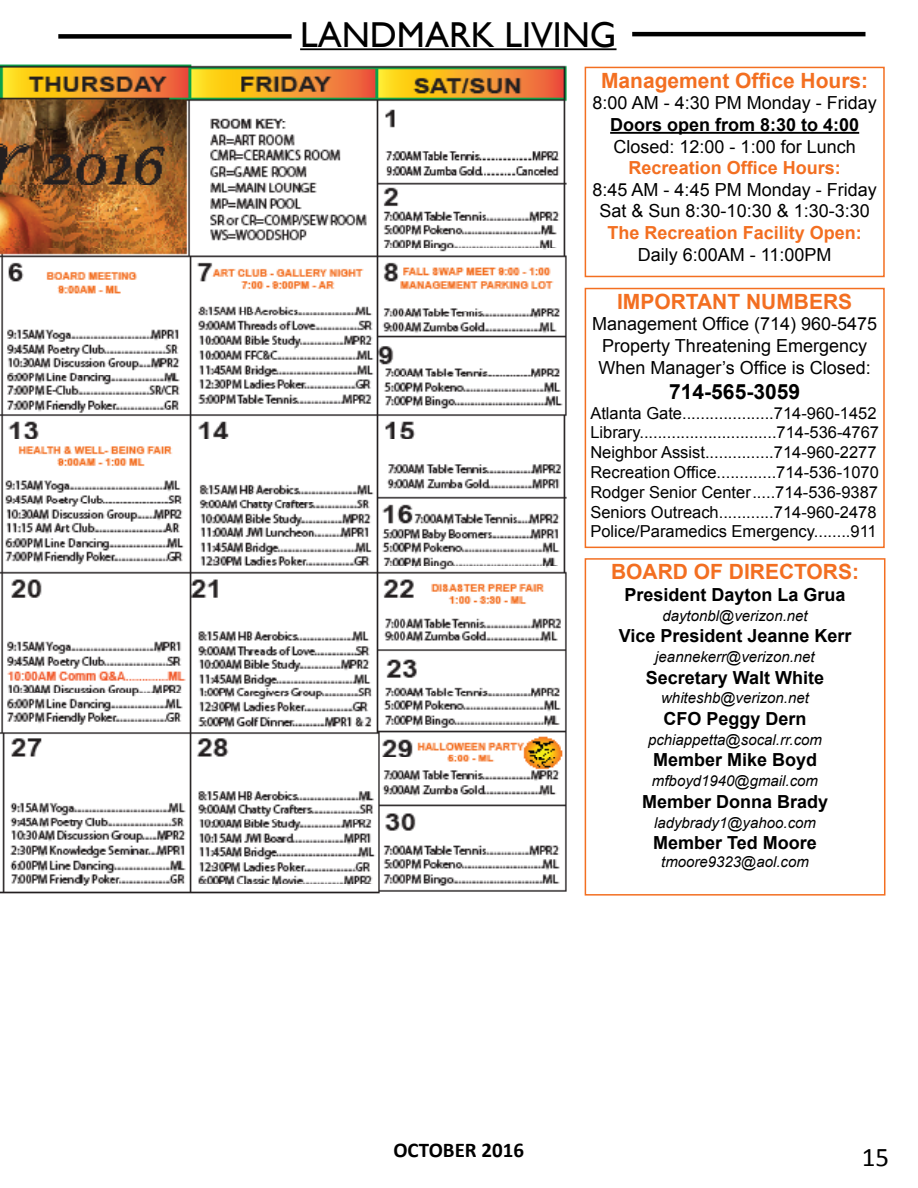
<style>
.page{position:relative;width:918px;height:1188px;background:#fff}
.page>*{position:absolute;margin:0;border:0;box-sizing:border-box;transform-origin:0 0}
.t1{font:36px "Gill Sans";color:#000}
.t2{font:27px "Calibri";color:#000}
.t3{font:700 21px "Arial";color:#f36f21}
.t4{font:700 21px "Arial";color:#000}
.t5{font:700 21px "Calibri";color:#000}
.t6{font:18px/21.6px "Arial";color:#000;text-align:center}
.t7{font:700 18px "Arial";color:#000}
.t8{font:700 18px "Arial";color:#f36f21}
.t9{font:16.5px/19.8px "Arial";color:#000}
.t10{font:italic 15px "Arial";color:#000}
</style>
<div class="page">
<hr style="left:300px;top:48px;width:317px;height:2px;background:#000">
<hr style="left:632px;top:32px;width:234px;height:4px;background:#000">
<div style="left:58px;top:34px;width:234px;height:5px;background:#000"></div>
<svg style="left:0;top:64px;width:567px;height:830px"></svg>
<hr style="left:610px;top:132px;width:249px;height:2px;background:#000">
<div style="left:585px;top:67px;width:300px;height:210px;border:2px solid #f36f21"></div>
<div style="left:585px;top:288px;width:300px;height:260px;border:2px solid #f36f21"></div>
<div style="left:585px;top:558px;width:300px;height:338px;border:2px solid #f36f21"></div>
<h1 class="t1" style="left:300px;top:14px;width:318px">LANDMARK LIVING</h1>
<p class="t3" style="left:601px;top:66px;width:269px">Management Office Hours:</p>
<p class="t6" style="left:593px;top:92px;width:286px">8:00 AM - 4:30 PM Monday - Friday</p>
<p class="t7" style="left:610px;top:113px;width:251px">Doors open from 8:30 to 4:00</p>
<p class="t6" style="left:614px;top:136px;width:244px">Closed: 12:00 - 1:00 for Lunch</p>
<p class="t8" style="left:629px;top:156px;width:214px">Recreation Office Hours:</p>
<p class="t6" style="left:593px;top:179px;width:286px">8:45 AM - 4:45 PM Monday - Friday<br>Sat &amp; Sun 8:30-10:30 &amp; 1:30-3:30</p>
<p class="t8" style="left:608px;top:221px;width:256px">The Recreation Facility Open:</p>
<p class="t6" style="left:638px;top:244px;width:195px">Daily 6:00AM - 11:00PM</p>
<p class="t3" style="left:617px;top:287px;width:237px">IMPORTANT NUMBERS</p>
<p class="t6" style="left:592px;top:313px;width:287px">Management Office (714) 960-5475<br>Property Threatening Emergency<br>When Manager’s Office is Closed:</p>
<p class="t4" style="left:669px;top:377px;width:132px">714-565-3059</p>
<p class="t9" style="left:590px;top:403px;width:290px">Atlanta Gate....................714-960-1452<br>Library..............................714-536-4767<br>Neighbor Assist...............714-960-2277<br>Recreation Office.............714-536-1070<br>Rodger Senior Center.....714-536-9387<br>Seniors Outreach............714-960-2478<br>Police/Paramedics Emergency........911</p>
<p class="t3" style="left:611px;top:558px;width:250px">BOARD OF DIRECTORS:</p>
<p class="t7" style="left:625px;top:582px;width:223px">President Dayton La Grua</p>
<p class="t10" style="left:662px;top:606px;width:147px">daytonbl@verizon.net</p>
<p class="t7" style="left:619px;top:624px;width:234px">Vice President Jeanne Kerr</p>
<p class="t10" style="left:655px;top:647px;width:161px">jeannekerr@verizon.net</p>
<p class="t7" style="left:646px;top:665px;width:180px">Secretary Walt White</p>
<p class="t10" style="left:661px;top:688px;width:149px">whiteshb@verizon.net</p>
<p class="t7" style="left:664px;top:707px;width:145px">CFO Peggy Dern</p>
<p class="t10" style="left:648px;top:730px;width:175px">pchiappetta@socal.rr.com</p>
<p class="t7" style="left:653px;top:748px;width:166px">Member Mike Boyd</p>
<p class="t10" style="left:652px;top:771px;width:168px">mfboyd1940@gmail.com</p>
<p class="t7" style="left:642px;top:789px;width:188px">Member Donna Brady</p>
<p class="t10" style="left:654px;top:813px;width:163px">ladybrady1@yahoo.com</p>
<p class="t7" style="left:653px;top:831px;width:165px">Member Ted Moore</p>
<p class="t10" style="left:661px;top:852px;width:149px">tmoore9323@aol.com</p>
<p class="t5" style="left:393px;top:1137px;width:132px">OCTOBER 2016</p>
<h2 class="t2" style="left:862px;top:1140px;width:29px">15</h2>
</div>
